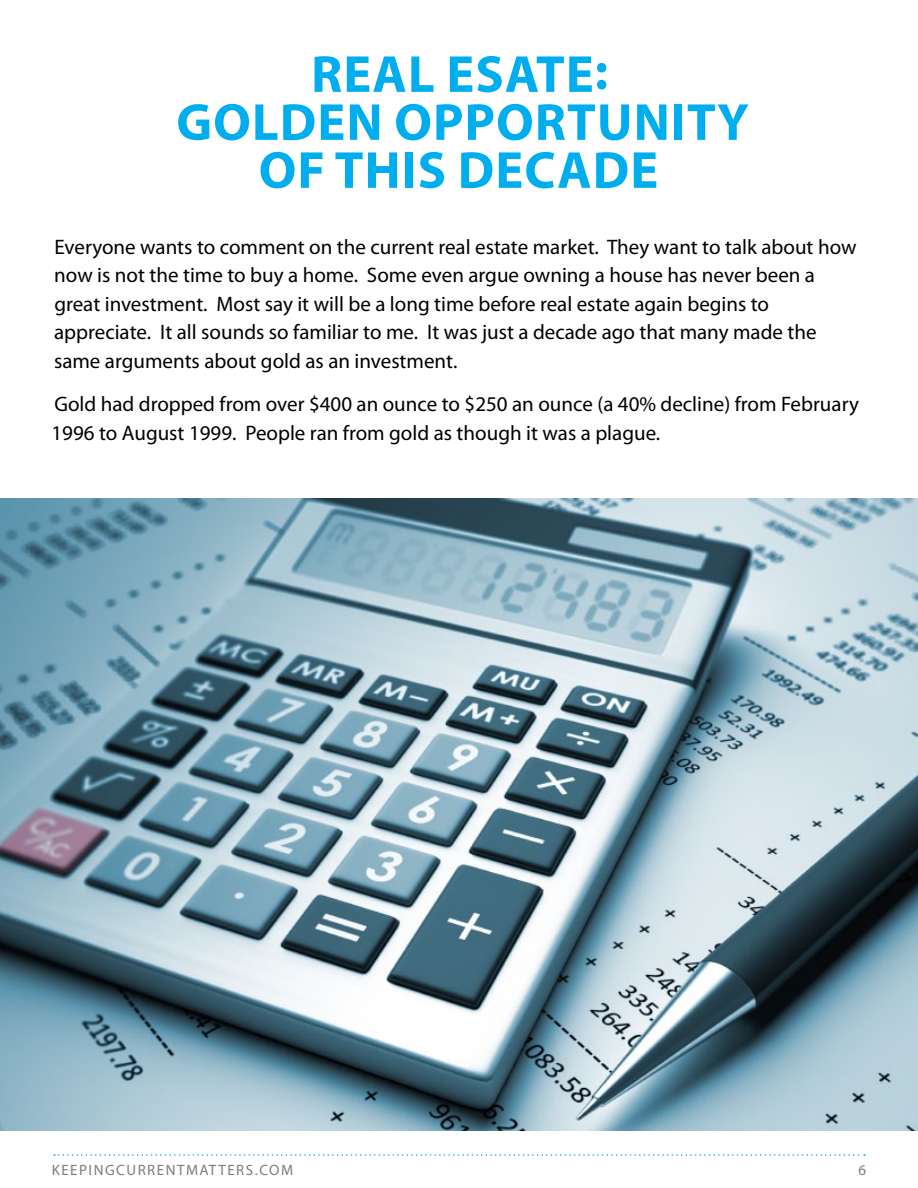
<style>
.page{position:relative;width:918px;height:1188px;background:#fff}
.page>*{position:absolute;margin:0;border:0;box-sizing:border-box;transform-origin:0 0}
.t1{font:700 52.5px "Myriad Pro";color:#00aeef}
.t2{font:21px/28.5px "Myriad Pro";color:#000}
.t3{font:15px "Myriad Pro";letter-spacing:.1em;color:#7d7d7d}
</style>
<div class="page">
<svg style="left:54px;top:1154px;width:811px;height:2px"></svg>
<img style="left:0;top:498px;width:918px;height:633px">
<h1 class="t1" style="left:311px;top:40px;width:31px">REAL</h1>
<h1 class="t1" style="left:446px;top:40px;width:30px">ESATE</h1>
<h1 class="t1" style="left:594px;top:37px;width:15px">:</h1>
<h1 class="t1" style="left:176px;top:88px;width:35px">GOLDEN</h1>
<h1 class="t1" style="left:394px;top:88px;width:34px">OPPORTUNITY</h1>
<h1 class="t1" style="left:259px;top:136px;width:105px">OF THIS</h1>
<h1 class="t1" style="left:458px;top:136px;width:34px">DECADE</h1>
<p class="t2" style="left:54px;top:232px;width:804px">Everyone wants to comment on the current real estate market. They want to talk about how now is not the time to buy a home. Some even argue owning a house has never been a great investment. Most say it will be a long time before real estate again begins to appreciate. It all sounds so familiar to me. It was just a decade ago that many made the same arguments about gold as an investment.</p>
<p class="t2" style="left:51px;top:390px;width:809px">Gold had dropped from over $400 an ounce to $250 an ounce (a 40% decline) from February<br>1996 to August 1999. People ran from gold as though it was a plague.</p>
<p class="t3" style="left:52px;top:1161px;width:243px">KEEPINGCURRENTMATTERS.COM</p>
<p class="t3" style="left:859px;top:1161px;width:9px">6</p>
</div>
